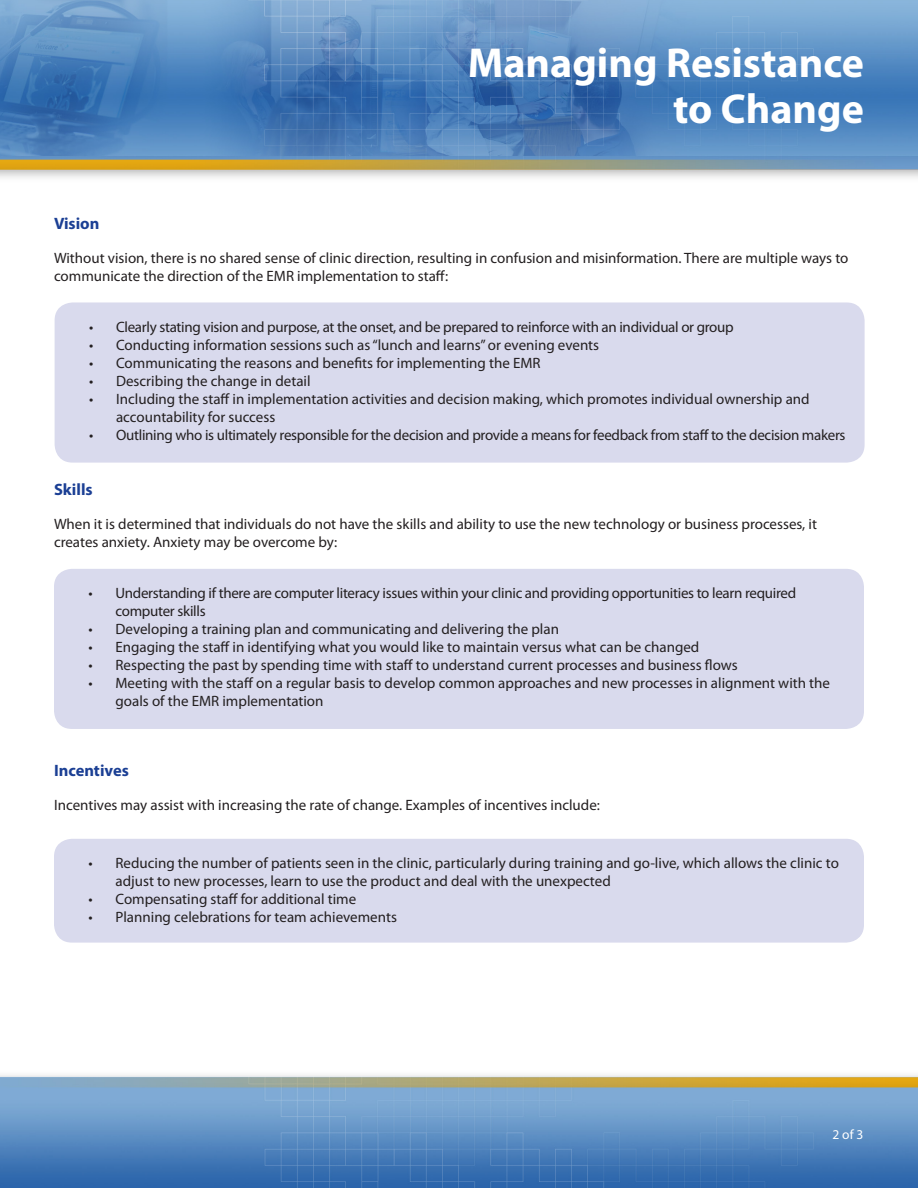
<style>
.page{position:relative;width:918px;height:1188px;background:#fff}
.page>*{position:absolute;margin:0;border:0;box-sizing:border-box;transform-origin:0 0}
.t1{font:700 42px "Myriad Pro";color:#fff}
.t2{font:700 16.5px "Myriad Pro";color:#1b3f94}
.t3{font:15px/18px "Myriad Pro";color:#231f20}
.t4{font:15px/18px "Myriad Pro";letter-spacing:-.02em;color:#231f20}
.t5{font:13.5px "Myriad Pro";color:#fff}
</style>
<div class="page">
<img style="left:0;top:0;width:918px;height:178px">
<img style="left:0;top:1075px;width:918px;height:113px">
<div style="left:54px;top:569px;width:810px;height:160px;background:#d9daed;border-radius:18px"></div>
<div style="left:54px;top:839px;width:810px;height:104px;background:#d9daed;border-radius:18px"></div>
<div style="left:55px;top:302px;width:810px;height:161px;background:#d9daed;border-radius:18px"></div>
<p class="t1" style="left:468px;top:35px;width:398px">Managing Resistance</p>
<p class="t1" style="left:673px;top:82px;width:192px">to Change</p>
<p class="t2" style="left:54px;top:212px;width:47px">Vision</p>
<p class="t3" style="left:54px;top:249px;width:796px">Without vision, there is no shared sense of clinic direction, resulting in confusion and misinformation. There are multiple ways to communicate the direction of the EMR implementation to staff:</p>
<p class="t4" style="left:89px;top:317px;width:646px">• Clearly stating vision and purpose, at the onset, and be prepared to reinforce with an individual or group</p>
<p class="t3" style="left:89px;top:335px;width:512px">• Conducting information sessions such as “lunch and learns” or evening events</p>
<p class="t3" style="left:89px;top:353px;width:453px">• Communicating the reasons and benefits for implementing the EMR</p>
<p class="t3" style="left:89px;top:371px;width:223px">• Describing the change in detail</p>
<p class="t3" style="left:116px;top:389px;width:695px;text-indent:-27px">• Including the staff in implementation activities and decision making, which promotes individual ownership and accountability for success</p>
<p class="t4" style="left:89px;top:425px;width:758px">• Outlining who is ultimately responsible for the decision and provide a means for feedback from staff to the decision makers</p>
<p class="t2" style="left:54px;top:479px;width:40px">Skills</p>
<p class="t3" style="left:54px;top:515px;width:765px">When it is determined that individuals do not have the skills and ability to use the new technology or business processes, it creates anxiety. Anxiety may be overcome by:</p>
<p class="t4" style="left:116px;top:584px;width:682px;text-indent:-27px">• Understanding if there are computer literacy issues within your clinic and providing opportunities to learn required computer skills</p>
<p class="t3" style="left:88px;top:620px;width:472px">• Developing a training plan and communicating and delivering the plan</p>
<p class="t3" style="left:88px;top:638px;width:612px">• Engaging the staff in identifying what you would like to maintain versus what can be changed</p>
<p class="t3" style="left:88px;top:656px;width:651px">• Respecting the past by spending time with staff to understand current processes and business flows</p>
<p class="t3" style="left:116px;top:674px;width:716px;text-indent:-27px">• Meeting with the staff on a regular basis to develop common approaches and new processes in alignment with the goals of the EMR implementation</p>
<p class="t2" style="left:54px;top:760px;width:76px">Incentives</p>
<p class="t3" style="left:54px;top:796px;width:548px">Incentives may assist with increasing the rate of change. Examples of incentives include:</p>
<p class="t3" style="left:116px;top:854px;width:725px;text-indent:-27px">• Reducing the number of patients seen in the clinic, particularly during training and go-live, which allows the clinic to adjust to new processes, learn to use the product and deal with the unexpected</p>
<p class="t3" style="left:88px;top:890px;width:269px">• Compensating staff for additional time</p>
<p class="t3" style="left:88px;top:908px;width:310px">• Planning celebrations for team achievements</p>
<p class="t5" style="left:832px;top:1126px;width:32px">2 of 3</p>
</div>
